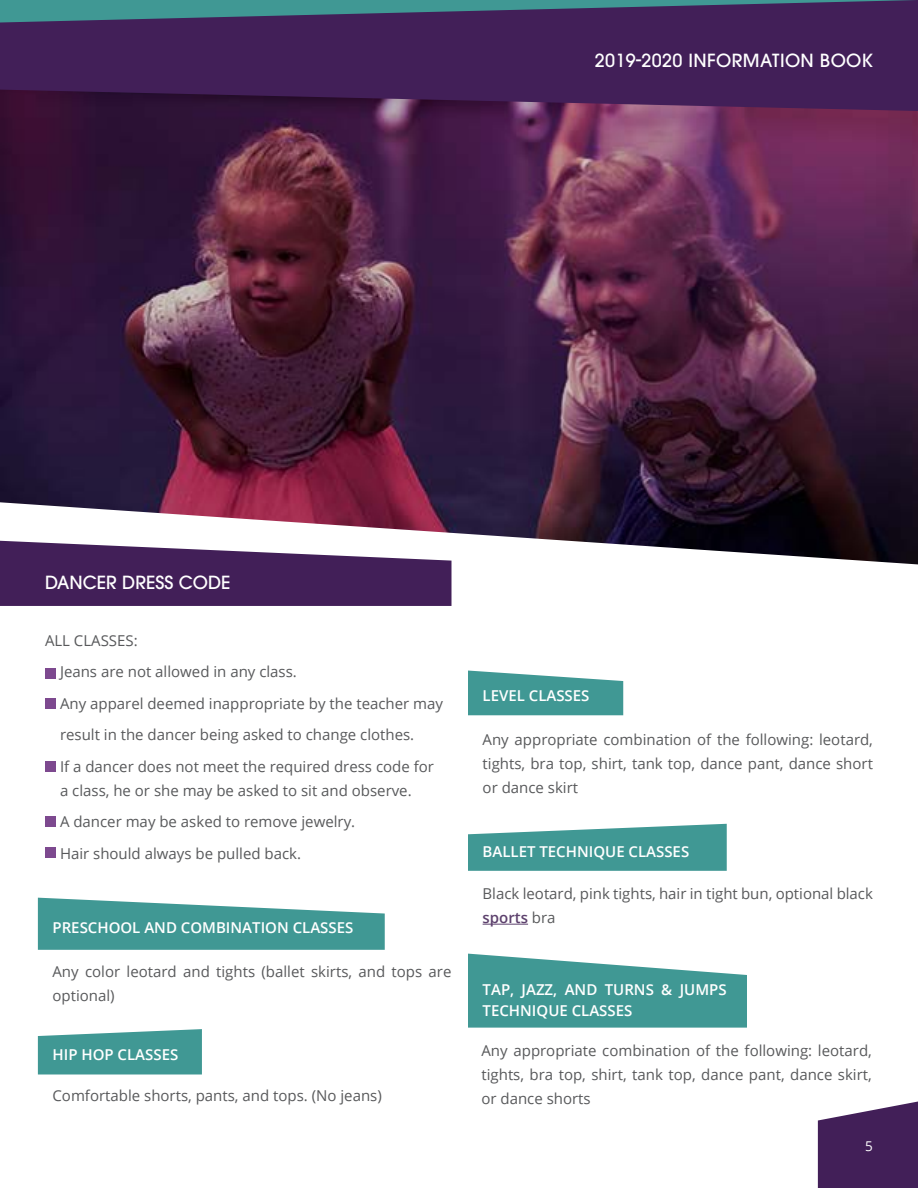
<style>
.page{position:relative;width:918px;height:1188px;background:#fff}
.page>*{position:absolute;margin:0;border:0;box-sizing:border-box;transform-origin:0 0}
.t1{font:500 18px "ITC Avant Garde Pro";letter-spacing:.02em;color:#fff}
.t2{font:500 18px "ITC Avant Garde Pro";color:#fff}
.t3{font:15px/24px "Open Sans";color:#58595b}
.t4{font:600 15px/21px "Open Sans";color:#fff}
.t5{font:13.5px "Open Sans";color:#fff}
.s1{font-weight:600;color:#5d416d}
</style>
<div class="page">
<svg style="left:818px;top:1101px;width:100px;height:87px;background:#57386b"></svg>
<div style="left:0;top:564px;width:452px;height:42px;background:#421f58"></div>
<svg style="left:38px;top:898px;width:347px;height:52px;background:#5ca7a4"></svg>
<svg style="left:38px;top:1029px;width:164px;height:45px;background:#4fa09c"></svg>
<svg style="left:468px;top:671px;width:155px;height:44px;background:#54a39f"></svg>
<svg style="left:468px;top:824px;width:259px;height:47px;background:#55a39f"></svg>
<svg style="left:468px;top:954px;width:279px;height:74px;background:#5ba6a3"></svg>
<hr style="left:483px;top:924px;width:45px;height:1px;background:#5d416d">
<div style="left:45px;top:668px;width:11px;height:11px;background:#7d498f"></div>
<div style="left:45px;top:699px;width:11px;height:10px;background:#7d498f"></div>
<div style="left:45px;top:761px;width:11px;height:11px;background:#7d498f"></div>
<div style="left:45px;top:816px;width:11px;height:11px;background:#7d498f"></div>
<div style="left:45px;top:848px;width:11px;height:10px;background:#7d498f"></div>
<img style="left:0;top:111px;width:918px;height:453px">
<svg style="left:0;top:0;width:918px;height:111px;background:#422b5b"></svg>
<p class="t1" style="left:595px;top:49px;width:280px">2019-2020 INFORMATION BOOK</p>
<p class="t2" style="left:45px;top:571px;width:187px">DANCER DRESS CODE</p>
<p class="t3" style="left:45px;top:628px;width:94px">ALL CLASSES:</p>
<p class="t3" style="left:60px;top:660px;width:238px">Jeans are not allowed in any class.</p>
<p class="t3" style="left:60px;top:691px;width:385px">Any apparel deemed inappropriate by the teacher may</p>
<p class="t3" style="left:60px;top:723px;width:356px">result in the dancer being asked to change clothes.</p>
<p class="t3" style="left:60px;top:754px;width:375px">If a dancer does not meet the required dress code for</p>
<p class="t3" style="left:60px;top:778px;width:353px">a class, he or she may be asked to sit and observe.</p>
<p class="t3" style="left:60px;top:810px;width:297px">A dancer may be asked to remove jewelry.</p>
<p class="t3" style="left:60px;top:841px;width:243px">Hair should always be pulled back.</p>
<p class="t4" style="left:52px;top:917px;width:302px">PRESCHOOL AND COMBINATION CLASSES</p>
<p class="t3" style="left:52px;top:959px;width:401px">Any color leotard and tights (ballet skirts, and tops are optional)</p>
<p class="t4" style="left:52px;top:1043px;width:127px">HIP HOP CLASSES</p>
<p class="t3" style="left:52px;top:1084px;width:331px">Comfortable shorts, pants, and tops. (No jeans)</p>
<p class="t4" style="left:483px;top:685px;width:108px">LEVEL CLASSES</p>
<p class="t3" style="left:483px;top:727px;width:392px;text-align:justify">Any appropriate combination of the following: leotard, tights, bra top, shirt, tank top, dance pant, dance short or dance skirt</p>
<p class="t4" style="left:483px;top:841px;width:208px">BALLET TECHNIQUE CLASSES</p>
<p class="t3" style="left:483px;top:881px;width:392px">Black leotard, pink tights, hair in tight bun, optional black <span class="s1">sports</span> bra</p>
<p class="t4" style="left:483px;top:978px;width:246px">TAP, JAZZ, AND TURNS &amp; JUMPS<br>TECHNIQUE CLASSES</p>
<p class="t3" style="left:481px;top:1039px;width:392px;text-align:justify">Any appropriate combination of the following: leotard, tights, bra top, shirt, tank top, dance pant, dance skirt, or dance shorts</p>
<p class="t5" style="left:865px;top:1136px;width:9px">5</p>
</div>
